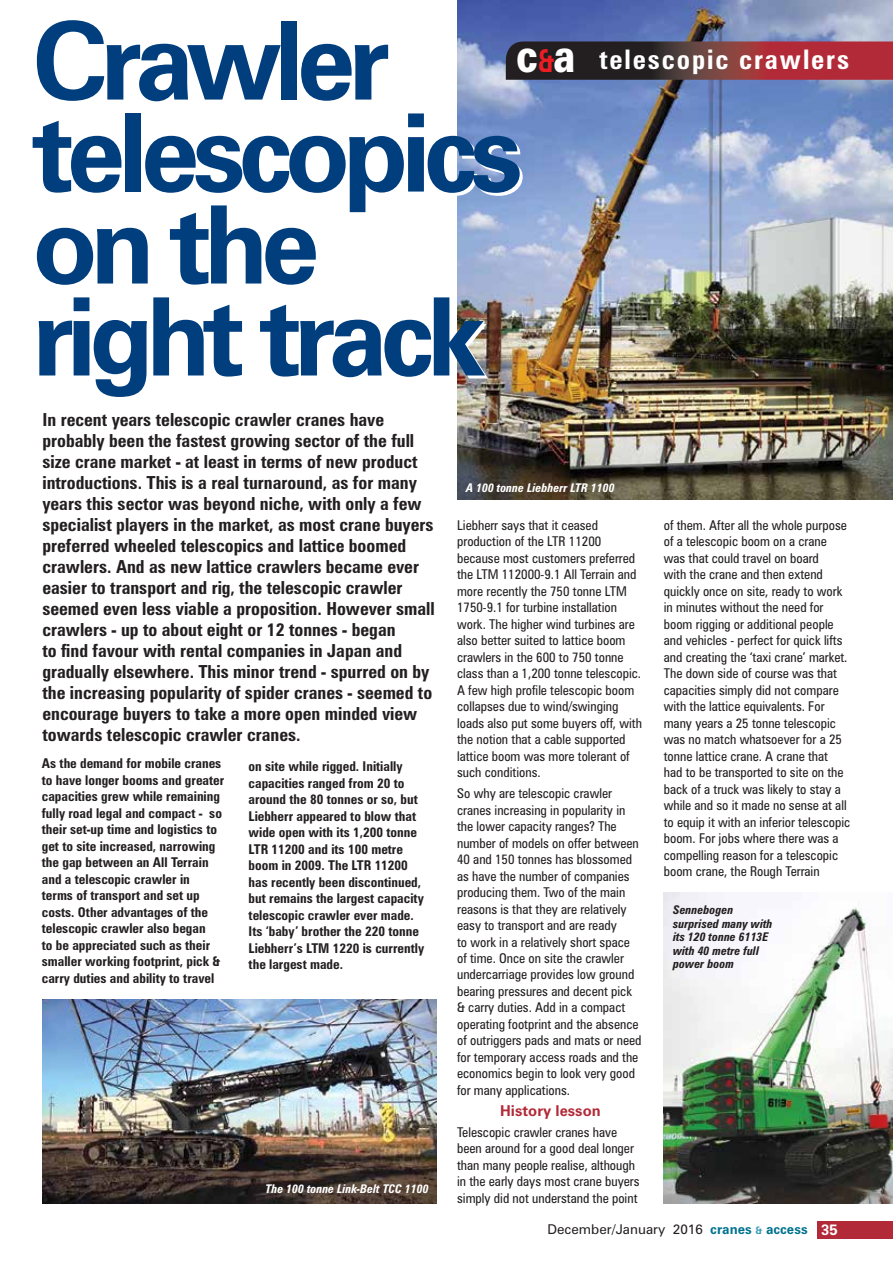
<style>
.page{position:relative;width:893px;height:1263px;background:#fff}
.page>*{position:absolute;margin:0;border:0;box-sizing:border-box;transform-origin:0 0}
.t1{font:700 108.45px/91.9px "Zurich BT";letter-spacing:-.07em;color:#003e7e}
.t2{font:700 condensed 27px "Zurich BT";letter-spacing:.07em;color:#fff}
.t3{font:700 condensed 18px/21px "Zurich BT";color:#231f20}
.t4{font:700 15px "Zurich BT";color:#b22a37}
.t5{font:condensed 13.5px/16.5px "Zurich BT";color:#231f20}
.t6{font:700 condensed 13.5px/16.5px "Zurich BT";color:#231f20}
.t7{font:13.5px "Zurich BT";color:#231f20}
.t8{font:italic 700 condensed 12px/13.5px "Zurich BT";color:#231f20}
.t9{font:italic 700 condensed 12px "Zurich BT";color:#fff}
.s1{font-weight:900;font-stretch:normal;font-size:45.9px}
.s2{font-stretch:normal;font-size:31.65px;color:#ed1d24}
.s3{font-weight:700;color:#00728f}
.s4{font-weight:700;font-size:10.5px;color:#3c9db6}
.s5{font-weight:700;font-size:15px;color:#fff}
</style>
<div class="page">
<img style="left:457px;top:0;width:436px;height:500px">
<div style="left:817px;top:1222px;width:76px;height:17px;background:#b22a37"></div>
<svg style="left:506px;top:41px;width:387px;height:39px;background:#682d33"></svg>
<img style="left:43px;top:999px;width:393px;height:204px">
<img style="left:663px;top:893px;width:230px;height:310px">
<h1 class="t1" style="left:32px;top:14px;width:493px">Crawler telescopics on the right track</h1>
<h2 class="t2" style="left:516px;top:43px;width:335px"><span class="s1">c</span><span class="s2">&amp;</span><span class="s1">a</span> telescopic crawlers</h2>
<p class="t3" style="left:42px;top:409px;width:394px">In recent years telescopic crawler cranes have probably been the fastest growing sector of the full size crane market - at least in terms of new product introductions. This is a real turnaround, as for many years this sector was beyond niche, with only a few specialist players in the market, as most crane buyers preferred wheeled telescopics and lattice boomed crawlers. And as new lattice crawlers became ever easier to transport and rig, the telescopic crawler seemed even less viable a proposition. However small crawlers - up to about eight or 12 tonnes - began<br>to find favour with rental companies in Japan and gradually elsewhere. This minor trend - spurred on by the increasing popularity of spider cranes - seemed to encourage buyers to take a more open minded view towards telescopic crawler cranes.</p>
<p class="t6" style="left:42px;top:755px;width:184px">As the demand for mobile cranes to have longer booms and greater capacities grew while remaining fully road legal and compact - so their set-up time and logistics to get to site increased, narrowing the gap between an All Terrain and a telescopic crawler in terms of transport and set up costs. Other advantages of the telescopic crawler also began<br>to be appreciated such as their smaller working footprint, pick &amp; carry duties and ability to travel</p>
<p class="t6" style="left:249px;top:758px;width:177px">on site while rigged. Initially capacities ranged from 20 to around the 80 tonnes or so, but<br>Liebherr appeared to blow that wide open with its 1,200 tonne<br>LTR 11200 and its 100 metre boom in 2009. The LTR 11200 has recently been discontinued, but remains the largest capacity telescopic crawler ever made.<br>Its ‘baby’ brother the 220 tonne<br>Liebherr’s LTM 1220 is currently the largest made.</p>
<p class="t9" style="left:265px;top:1182px;width:165px">The 100 tonne Link-Belt TCC 1100</p>
<p class="t9" style="left:466px;top:480px;width:150px">A 100 tonne Liebherr LTR 1100</p>
<p class="t5" style="left:457px;top:517px;width:186px">Liebherr says that it ceased production of the LTR 11200 because most customers preferred the LTM 112000-9.1 All Terrain and more recently the 750 tonne LTM<br>1750-9.1 for turbine installation work. The higher wind turbines are also better suited to lattice boom crawlers in the 600 to 750 tonne class than a 1,200 tonne telescopic.<br>A few high profile telescopic boom collapses due to wind/swinging loads also put some buyers off, with the notion that a cable supported lattice boom was more tolerant of such conditions.</p>
<p class="t5" style="left:457px;top:785px;width:186px">So why are telescopic crawler cranes increasing in popularity in the lower capacity ranges? The number of models on offer between<br>40 and 150 tonnes has blossomed as have the number of companies producing them. Two of the main reasons is that they are relatively easy to transport and are ready<br>to work in a relatively short space of time. Once on site the crawler undercarriage provides low ground bearing pressures and decent pick &amp; carry duties. Add in a compact operating footprint and the absence of outriggers pads and mats or need for temporary access roads and the economics begin to look very good for many applications.</p>
<p class="t4" style="left:500px;top:1101px;width:102px">History lesson</p>
<p class="t5" style="left:457px;top:1123px;width:184px">Telescopic crawler cranes have been around for a good deal longer than many people realise, although in the early days most crane buyers simply did not understand the point</p>
<p class="t5" style="left:664px;top:517px;width:188px">of them. After all the whole purpose of a telescopic boom on a crane was that could travel on board<br>with the crane and then extend quickly once on site, ready to work in minutes without the need for boom rigging or additional people and vehicles - perfect for quick lifts and creating the ‘taxi crane’ market.<br>The down side of course was that capacities simply did not compare with the lattice equivalents. For many years a 25 tonne telescopic was no match whatsoever for a 25 tonne lattice crane. A crane that<br>had to be transported to site on the back of a truck was likely to stay a while and so it made no sense at all to equip it with an inferior telescopic boom. For jobs where there was a compelling reason for a telescopic boom crane, the Rough Terrain</p>
<p class="t8" style="left:673px;top:903px;width:101px">Sennebogen surprised many with its 120 tonne 6113E with 40 metre full power boom</p>
<p class="t7" style="left:547px;top:1221px;width:292px">December/January 2016 <span class="s3">cranes</span> <span class="s4">&amp;</span> <span class="s3">access</span> <span class="s5">35</span></p>
</div>
